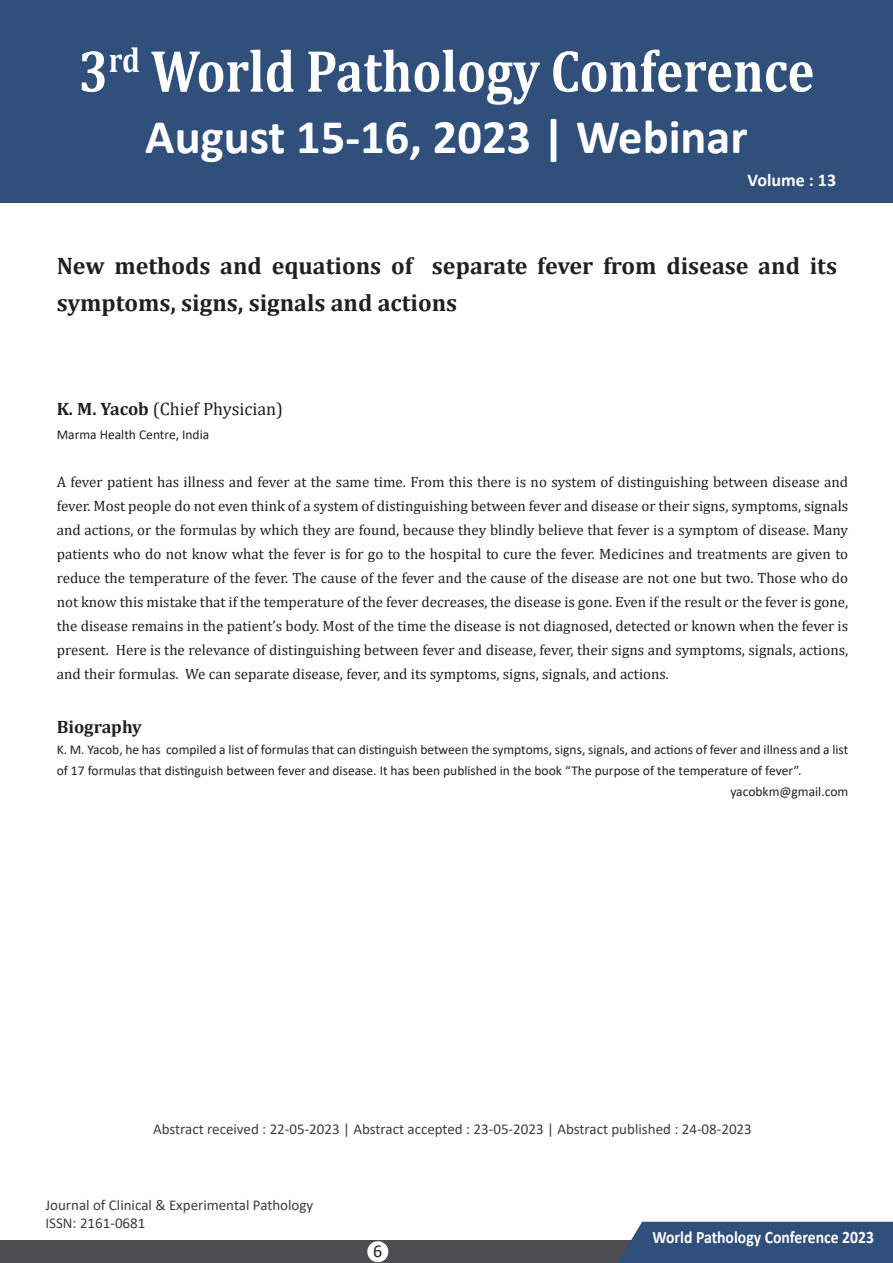
<style>
.page{position:relative;width:893px;height:1263px;background:#fff}
.page>*{position:absolute;margin:0;border:0;box-sizing:border-box;transform-origin:0 0}
.t1{font:700 60px "Cambria";color:#fff;scale:.85 1}
.t2{font:700 48.45px "Calibri";color:#fff}
.t3{font:700 24px/37.5px "Cambria";color:#231f20}
.t4{font:18px "Cambria";color:#231f20}
.t5{font:700 18px "Calibri";color:#fff}
.t6{font:700 18px "Cambria";color:#231f20}
.t7{font:18px "Calibri";color:#231f20}
.t8{font:700 17.4px "Calibri";color:#fff;scale:.9 1}
.t9{font:15px/24px "Cambria";color:#231f20;text-align:justify}
.t10{font:15px/18px "Calibri";color:#3e3e3f}
.t11{font:13.5px/21px "Calibri";color:#231f20}
.s1{font-weight:700}
</style>
<div class="page">
<div style="left:0;top:0;width:893px;height:203px;background:#304f7b"></div>
<div style="left:0;top:1240px;width:668px;height:23px;background:#4d4d4f"></div>
<div style="left:617px;top:1222px;width:276px;height:41px;background:#304f7b"></div>
<div style="left:367px;top:1241px;width:21px;height:21px;background:#fff;border-radius:50%"></div>
<h1 class="t1" style="left:79px;top:29px;width:867px">3<sup>rd</sup> World Pathology Conference</h1>
<h2 class="t2" style="left:145px;top:102px;width:604px">August 15-16, 2023 | Webinar</h2>
<p class="t5" style="left:748px;top:168px;width:90px">Volume : 13</p>
<p class="t3" style="left:57px;top:246px;width:782px">New methods and equations of separate fever from disease and its symptoms, signs, signals and actions</p>
<p class="t4" style="left:57px;top:399px;width:228px"><span class="s1">K. M. Yacob</span> (Chief Physician)</p>
<p class="t11" style="left:57px;top:424px;width:154px">Marma Health Centre, India</p>
<p class="t9" style="left:57px;top:470px;width:793px">A fever patient has illness and fever at the same time. From this there is no system of distinguishing between disease and fever. Most people do not even think of a system of distinguishing between fever and disease or their signs, symptoms, signals and actions, or the formulas by which they are found, because they blindly believe that fever is a symptom of disease. Many patients who do not know what the fever is for go to the hospital to cure the fever. Medicines and treatments are given to reduce the temperature of the fever. The cause of the fever and the cause of the disease are not one but two. Those who do not know this mistake that if the temperature of the fever decreases, the disease is gone. Even if the result or the fever is gone, the disease remains in the patient’s body. Most of the time the disease is not diagnosed, detected or known when the fever is present. Here is the relevance of distinguishing between fever and disease, fever, their signs and symptoms, signals, actions, and their formulas. We can separate disease, fever, and its symptoms, signs, signals, and actions.</p>
<p class="t6" style="left:57px;top:714px;width:87px">Biography</p>
<p class="t11" style="left:57px;top:738px;width:793px">K. M. Yacob, he has compiled a list of formulas that can distinguish between the symptoms, signs, signals, and actions of fever and illness and a list of 17 formulas that distinguish between fever and disease. It has been published in the book “The purpose of the temperature of fever”.</p>
<p class="t11" style="left:730px;top:780px;width:119px">yacobkm@gmail.com</p>
<p class="t10" style="left:153px;top:1119px;width:600px">Abstract received : 22-05-2023 | Abstract accepted : 23-05-2023 | Abstract published : 24-08-2023</p>
<p class="t10" style="left:45px;top:1196px;width:270px">Journal of Clinical &amp; Experimental Pathology<br>ISSN: 2161-0681</p>
<p class="t7" style="left:373px;top:1239px;width:11px">6</p>
<p class="t8" style="left:652px;top:1225px;width:248px">World Pathology Conference 2023</p>
</div>
